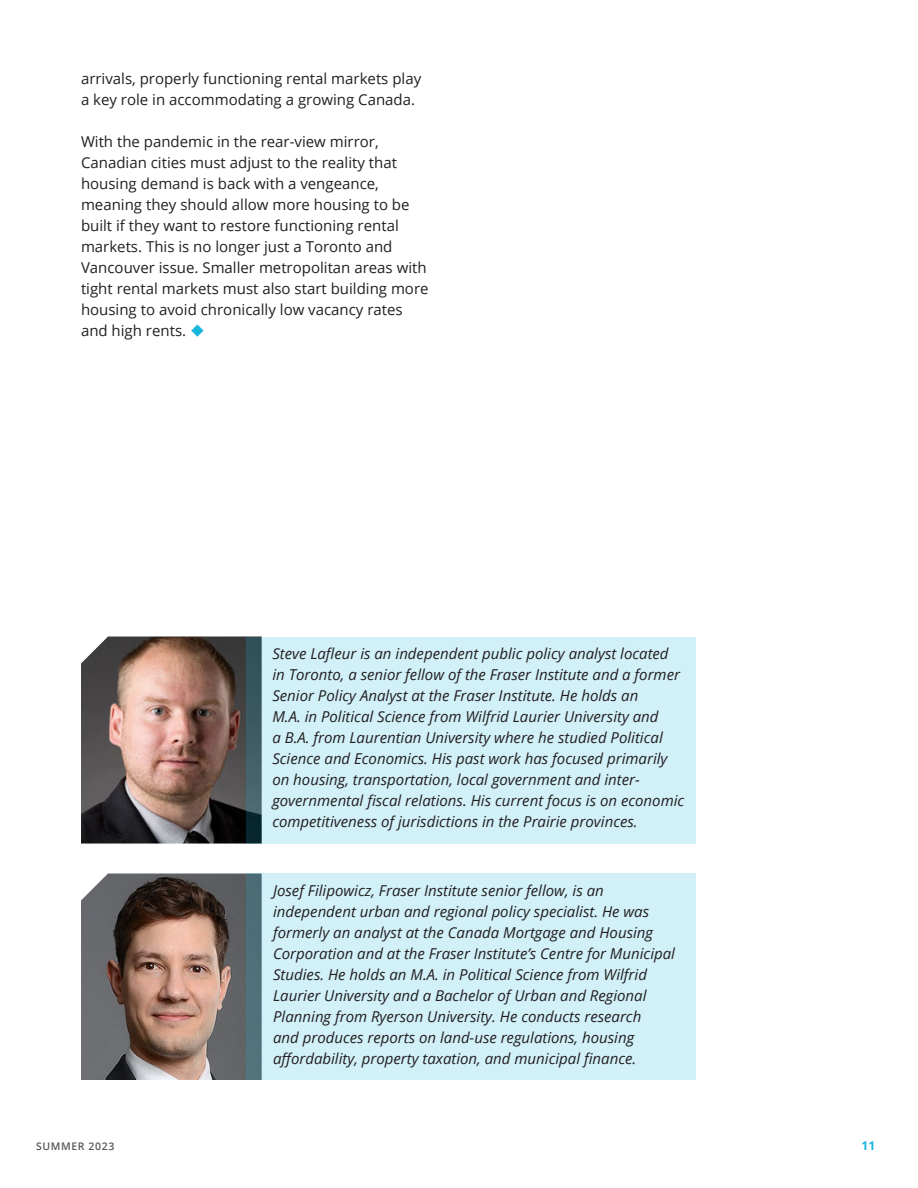
<style>
.page{position:relative;width:918px;height:1188px;background:#fff}
.page>*{position:absolute;margin:0;border:0;box-sizing:border-box;transform-origin:0 0}
.Main_Body_Copy{font:italic 15px/21px "Open Sans";color:#231f20}
.Main_Body_Copy-2{font:15px/21px "Open Sans";color:#231f20}
.t1{font:700 12px "Open Sans";color:#18b6dd}
.t2{font:600 10.5px "Open Sans";letter-spacing:.06em;color:#57585a}
.s1{color:#18b6dd}
</style>
<div class="page">
<img style="left:81px;top:874px;width:166px;height:206px">
<img style="left:81px;top:637px;width:166px;height:207px">
<div style="left:247px;top:874px;width:449px;height:206px;background:#d1f0f8"></div>
<div style="left:247px;top:637px;width:449px;height:207px;background:#d1f0f8"></div>
<p class="Main_Body_Copy-2" style="left:81px;top:68px;width:342px">arrivals, properly functioning rental markets play a key role in accommodating a growing Canada.</p>
<p class="Main_Body_Copy-2" style="left:81px;top:131px;width:349px">With the pandemic in the rear-view mirror, Canadian cities must adjust to the reality that housing demand is back with a vengeance, meaning they should allow more housing to be built if they want to restore functioning rental markets. This is no longer just a Toronto and Vancouver issue. Smaller metropolitan areas with tight rental markets must also start building more housing to avoid chronically low vacancy rates and high rents. <span class="s1">◆</span></p>
<p class="Main_Body_Copy" style="left:272px;top:643px;width:413px">Steve Lafleur is an independent public policy analyst located in Toronto, a senior fellow of the Fraser Institute and a former Senior Policy Analyst at the Fraser Institute. He holds an<br>M.A. in Political Science from Wilfrid Laurier University and<br>a B.A. from Laurentian University where he studied Political Science and Economics. His past work has focused primarily on housing, transportation, local government and inter&shy;governmental fiscal relations. His current focus is on economic competitiveness of jurisdictions in the Prairie provinces.</p>
<p class="Main_Body_Copy" style="left:273px;top:880px;width:403px">Josef Filipowicz, Fraser Institute senior fellow, is an independent urban and regional policy specialist. He was formerly an analyst at the Canada Mortgage and Housing Corporation and at the Fraser Institute’s Centre for Municipal Studies. He holds an M.A. in Political Science from Wilfrid Laurier University and a Bachelor of Urban and Regional Planning from Ryerson University. He conducts research<br>and produces reports on land-use regulations, housing affordability, property taxation, and municipal finance.</p>
<p class="t2" style="left:36px;top:1139px;width:80px">SUMMER 2023</p>
<p class="t1" style="left:862px;top:1137px;width:15px">11</p>
</div>
